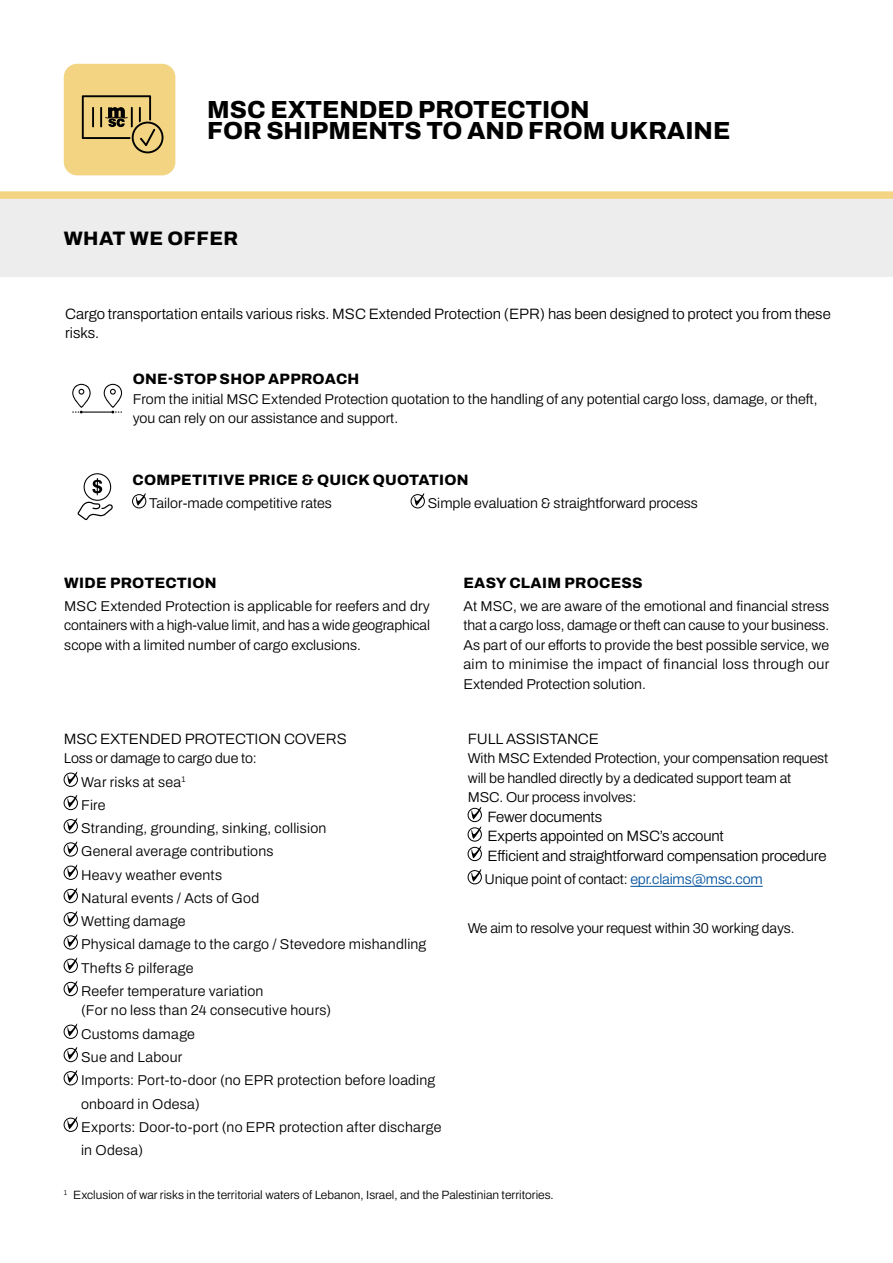
<style>
.page{position:relative;width:893px;height:1263px;background:#fff}
.page>*{position:absolute;margin:0;border:0;box-sizing:border-box;transform-origin:0 0}
.t1{font:800 24.75px/21px "Archivo";color:#000}
.t2{font:800 19.5px "Archivo";letter-spacing:.02em;color:#000}
.t3{font:300 15px/19.5px "Archivo";letter-spacing:-.01em;color:#000}
.t4{font:800 15px "Archivo";letter-spacing:.02em;color:#000}
.t5{font:300 14.25px/23.2px "Archivo";color:#000}
.t6{font:300 12px "Archivo";color:#000}
.s1{color:#00519e}
</style>
<div class="page">
<div style="left:0;top:191px;width:893px;height:8px;background:#f2d483"></div>
<div style="left:64px;top:64px;width:111px;height:111px;background:#f2d483;border-radius:13px"></div>
<svg style="left:82px;top:95px;width:81px;height:58px"></svg>
<div style="left:0;top:199px;width:893px;height:77px;background:#ededed"></div>
<svg style="left:72px;top:384px;width:50px;height:29px"></svg>
<svg style="left:77px;top:473px;width:36px;height:47px"></svg>
<div style="left:132px;top:494px;width:14px;height:14px;border:1px solid #000;border-radius:50%"></div>
<svg style="left:135px;top:493px;width:11px;height:14px"></svg>
<div style="left:411px;top:494px;width:14px;height:14px;border:1px solid #000;border-radius:50%"></div>
<svg style="left:414px;top:493px;width:10px;height:14px"></svg>
<div style="left:64px;top:773px;width:14px;height:14px;border:1px solid #000;border-radius:50%"></div>
<svg style="left:67px;top:771px;width:10px;height:14px"></svg>
<div style="left:64px;top:796px;width:14px;height:14px;border:1px solid #000;border-radius:50%"></div>
<svg style="left:67px;top:795px;width:10px;height:13px"></svg>
<div style="left:64px;top:819px;width:14px;height:14px;border:1px solid #000;border-radius:50%"></div>
<svg style="left:67px;top:818px;width:10px;height:14px"></svg>
<div style="left:64px;top:842px;width:14px;height:14px;border:1px solid #000;border-radius:50%"></div>
<svg style="left:67px;top:841px;width:10px;height:14px"></svg>
<div style="left:64px;top:866px;width:14px;height:14px;border:1px solid #000;border-radius:50%"></div>
<svg style="left:67px;top:864px;width:10px;height:14px"></svg>
<div style="left:64px;top:889px;width:14px;height:14px;border:1px solid #000;border-radius:50%"></div>
<svg style="left:67px;top:888px;width:10px;height:13px"></svg>
<div style="left:64px;top:912px;width:14px;height:14px;border:1px solid #000;border-radius:50%"></div>
<svg style="left:67px;top:911px;width:10px;height:14px"></svg>
<div style="left:64px;top:935px;width:14px;height:14px;border:1px solid #000;border-radius:50%"></div>
<svg style="left:67px;top:934px;width:10px;height:14px"></svg>
<div style="left:64px;top:959px;width:14px;height:14px;border:1px solid #000;border-radius:50%"></div>
<svg style="left:67px;top:957px;width:10px;height:14px"></svg>
<div style="left:64px;top:982px;width:14px;height:14px;border:1px solid #000;border-radius:50%"></div>
<svg style="left:67px;top:981px;width:10px;height:13px"></svg>
<div style="left:64px;top:1025px;width:14px;height:14px;border:1px solid #000;border-radius:50%"></div>
<svg style="left:67px;top:1023px;width:10px;height:14px"></svg>
<div style="left:64px;top:1048px;width:14px;height:14px;border:1px solid #000;border-radius:50%"></div>
<svg style="left:67px;top:1047px;width:10px;height:13px"></svg>
<div style="left:64px;top:1071px;width:14px;height:14px;border:1px solid #000;border-radius:50%"></div>
<svg style="left:67px;top:1070px;width:10px;height:14px"></svg>
<div style="left:64px;top:1118px;width:14px;height:14px;border:1px solid #000;border-radius:50%"></div>
<svg style="left:67px;top:1116px;width:10px;height:14px"></svg>
<hr style="left:630px;top:886px;width:133px;height:1px;background:#00519e">
<div style="left:468px;top:808px;width:14px;height:14px;border:1px solid #000;border-radius:50%"></div>
<div style="left:468px;top:827px;width:14px;height:14px;border:1px solid #000;border-radius:50%"></div>
<div style="left:468px;top:847px;width:14px;height:14px;border:1px solid #000;border-radius:50%"></div>
<svg style="left:471px;top:807px;width:10px;height:52px"></svg>
<div style="left:468px;top:870px;width:14px;height:14px;border:1px solid #000;border-radius:50%"></div>
<svg style="left:471px;top:869px;width:10px;height:14px"></svg>
<h1 class="t1" style="left:207px;top:99px;width:524px">MSC EXTENDED PROTECTION<br>FOR SHIPMENTS TO AND FROM UKRAINE</h1>
<h2 class="t2" style="left:64px;top:223px;width:176px">WHAT WE OFFER</h2>
<p class="t3" style="left:65px;top:304px;width:767px">Cargo transportation entails various risks. MSC Extended Protection (EPR) has been designed to protect you from these risks.</p>
<p class="t4" style="left:133px;top:368px;width:228px">ONE-STOP SHOP APPROACH</p>
<p class="t5" style="left:133px;top:389px;width:686px;line-height:19.5px">From the initial MSC Extended Protection quotation to the handling of any potential cargo loss, damage, or theft, you can rely on our assistance and support.</p>
<p class="t4" style="left:132px;top:469px;width:338px">COMPETITIVE PRICE &amp; QUICK QUOTATION</p>
<p class="t5" style="left:149px;top:492px;width:184px">Tailor-made competitive rates</p>
<p class="t5" style="left:428px;top:492px;width:272px">Simple evaluation &amp; straightforward process</p>
<p class="t4" style="left:64px;top:572px;width:154px">WIDE PROTECTION</p>
<p class="t5" style="left:64px;top:596px;width:367px;line-height:19.5px;text-align:justify">MSC Extended Protection is applicable for reefers and dry containers with a high-value limit, and has a wide geographical scope with a limited number of cargo exclusions.</p>
<p class="t3" style="left:64px;top:729px;width:285px">MSC EXTENDED PROTECTION COVERS</p>
<p class="t5" style="left:81px;top:747px;width:347px;text-indent:-17px">Loss or damage to cargo due to:<br>War risks at sea<sup>1<br></sup>Fire<br>Stranding, grounding, sinking, collision<br>General average contributions<br>Heavy weather events<br>Natural events / Acts of God<br>Wetting damage<br>Physical damage to the cargo / Stevedore mishandling<br>Thefts &amp; pilferage<br>Reefer temperature variation</p>
<p class="t5" style="left:81px;top:999px;width:362px">(For no less than 24 consecutive hours)<br>Customs damage<br>Sue and Labour<br>Imports: Port-to-door (no EPR protection before loading onboard in Odesa)<br>Exports: Door-to-port (no EPR protection after discharge in Odesa)</p>
<p class="t4" style="left:463px;top:572px;width:181px">EASY CLAIM PROCESS</p>
<p class="t5" style="left:463px;top:596px;width:368px;line-height:19.5px;text-align:justify">At MSC, we are aware of the emotional and financial stress that a cargo loss, damage or theft can cause to your business.<br>As part of our efforts to provide the best possible service, we aim to minimise the impact of financial loss through our Extended Protection solution.</p>
<p class="t3" style="left:468px;top:729px;width:133px">FULL ASSISTANCE</p>
<p class="t5" style="left:468px;top:749px;width:362px;line-height:19.5px">With MSC Extended Protection, your compensation request will be handled directly by a dedicated support team at<br>MSC. Our process involves:</p>
<p class="t3" style="left:488px;top:807px;width:340px">Fewer documents<br>Experts appointed on MSC’s account<br>Efficient and straightforward compensation procedure</p>
<p class="t5" style="left:484px;top:868px;width:280px">Unique point of contact: <span class="s1">epr.claims@msc.com</span></p>
<p class="t5" style="left:468px;top:916px;width:328px">We aim to resolve your request within 30 working days.</p>
<p class="t6" style="left:64px;top:1186px;width:492px"><sup>1</sup> Exclusion of war risks in the territorial waters of Lebanon, Israel, and the Palestinian territories.</p>
</div>
